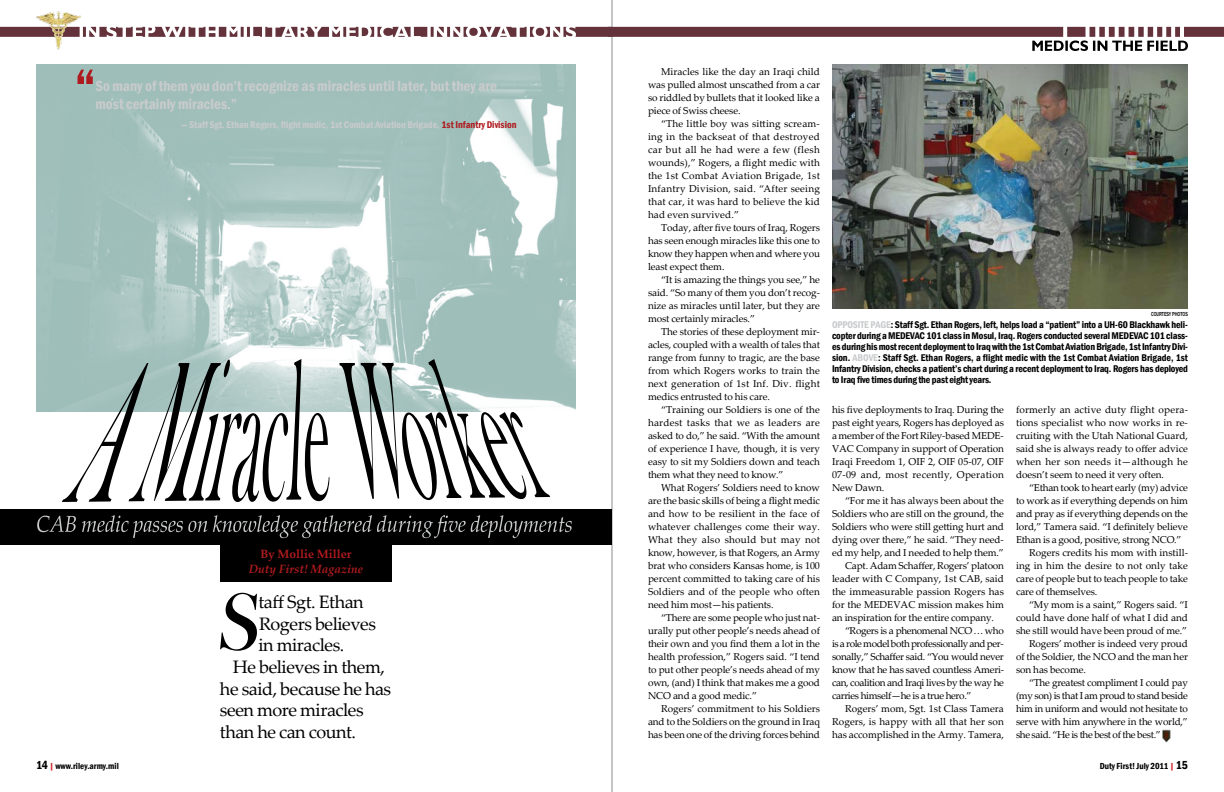
<style>
.page{position:relative;width:1224px;height:792px;background:#fff}
.page>*{position:absolute;margin:0;border:0;box-sizing:border-box;transform-origin:0 0}
.t1{font:18px "Palatino Linotype";letter-spacing:-.025em;color:#000}
.t2{font:600 condensed 15px/18px "Franklin Gothic";color:#c9cbcc}
.t3{font:italic 700 12px "Palatino Linotype";color:#ae1b1f}
.t4{font:700 12px "Palatino Linotype";color:#ae1b1f}
.t5{font:10px/13px "Palatino Linotype";letter-spacing:-.01em;color:#000;text-align:justify}
.t6{font:600 condensed 10px/11px "Franklin Gothic";letter-spacing:-.015em;color:#000;text-align:justify}
.t7{font:10px "Palatino Linotype";letter-spacing:-.035em;color:#000}
.t8{font:10px "Palatino Linotype";letter-spacing:.01em;color:#000}
.t9{font:600 condensed 10px "Franklin Gothic";color:#c9cbcc}
.t10{font:10px "Palatino Linotype";letter-spacing:-.04em;color:#000}
.t11{font:10px "Palatino Linotype";letter-spacing:-.03em;color:#000}
.t12{font:600 condensed 9px "Franklin Gothic";color:#000}
.t13{font:500 6px "Franklin Gothic";letter-spacing:-.015em;color:#000;scale:.75 1}
.s1{color:#ae1b1f}
.s2{color:#c9cbcc}
.s3{font-size:12px}
.s4{color:#d2232a}
</style>
<div class="page">
<hr style="left:612px;top:0;width:1px;height:792px;background:#8a8c8e">
<div style="left:220px;top:517px;width:172px;height:65px;background:#000"></div>
<div style="left:0;top:509px;width:612px;height:35px;background:#000"></div>
<svg style="left:1163px;top:729px;width:8px;height:13px"></svg>
<img style="left:36px;top:12px;width:45px;height:15px">
<svg style="left:0;top:27px;width:1224px;height:24px"></svg>
<img style="left:36px;top:65px;width:540px;height:347px">
<svg style="left:62px;top:359px;width:268px;height:143px"></svg>
<svg style="left:339px;top:359px;width:211px;height:141px"></svg>
<svg style="left:37px;top:515px;width:535px;height:23px"></svg>
<svg style="left:220px;top:593px;width:37px;height:58px"></svg>
<img style="left:832px;top:65px;width:356px;height:244px">
<svg style="left:77px;top:70px;width:16px;height:14px"></svg>
<h2 class="t2" style="left:96px;top:76px;width:403px">So many of them you don’t recognize as miracles until later, but they are most certainly miracles.”</h2>
<p class="t9" style="left:181px;top:117px;width:337px">— Staff Sgt. Ethan Rogers, flight medic, 1st Combat Aviation Brigade, <span class="s1">1st Infantry Division</span></p>
<p class="t4" style="left:260px;top:546px;width:93px">By Mollie Miller</p>
<p class="t3" style="left:249px;top:560px;width:116px">Duty First! Magazine</p>
<h1 class="t1" style="left:258px;top:589px;width:107px">taff Sgt. Ethan</h1>
<h1 class="t1" style="left:259px;top:611px;width:118px">Rogers believes</h1>
<h1 class="t1" style="left:258px;top:632px;width:87px">in miracles.</h1>
<h1 class="t1" style="left:233px;top:654px;width:154px">He believes in them,</h1>
<h1 class="t1" style="left:220px;top:676px;width:173px">he said, because he has</h1>
<h1 class="t1" style="left:220px;top:697px;width:145px">seen more miracles</h1>
<h1 class="t1" style="left:220px;top:719px;width:138px">than he can count.</h1>
<p class="t5" style="left:648px;top:65px;width:174px;text-indent:13px">Miracles like the day an Iraqi child was pulled almost unscathed from a car so riddled by bullets that it looked like a piece of Swiss cheese.</p>
<p class="t5" style="left:648px;top:117px;width:174px;text-indent:13px">“The little boy was sitting scream&shy;ing in the backseat of that destroyed car but all he had were a few (flesh wounds),” Rogers, a flight medic with the 1st Combat Aviation Brigade, 1st Infantry Division, said. “After seeing that car, it was hard to believe the kid had even survived.”</p>
<p class="t5" style="left:648px;top:221px;width:174px;text-indent:13px">Today, after five tours of Iraq, Rogers has seen enough miracles like this one to know they happen when and where you least expect them.</p>
<p class="t5" style="left:648px;top:273px;width:174px;text-indent:13px">“It is amazing the things you see,” he said. “So many of them you don’t recog&shy;nize as miracles until later, but they are most certainly miracles.”</p>
<p class="t5" style="left:648px;top:325px;width:174px;text-indent:13px">The stories of these deployment mir&shy;acles, coupled with a wealth of tales that range from funny to tragic, are the base from which Rogers works to train the next generation of 1st Inf. Div. flight medics entrusted to his care.</p>
<p class="t5" style="left:648px;top:403px;width:174px;text-indent:13px">“Training our Soldiers is one of the hardest tasks that we as leaders are asked to do,” he said. “With the amount of experience I have, though, it is very easy to sit my Soldiers down and teach them what they need to know.”</p>
<p class="t5" style="left:648px;top:481px;width:174px;text-indent:13px">What Rogers’ Soldiers need to know are the basic skills of being a flight medic and how to be resilient in the face of whatever challenges come their way.<br>What they also should but may not know, however, is that Rogers, an Army brat who considers Kansas home, is 100 percent committed to taking care of his Soldiers and of the people who often need him most—his patients.</p>
<p class="t5" style="left:648px;top:611px;width:174px;text-indent:13px">“There are some people who just nat&shy;urally put other people’s needs ahead of their own and you find them a lot in the health profession,” Rogers said. “I tend to put other people’s needs ahead of my own, (and) I think that makes me a good NCO and a good medic.”</p>
<p class="t5" style="left:648px;top:702px;width:174px;text-indent:13px">Rogers’ commitment to his Soldiers and to the Soldiers on the ground in Iraq has been one of the driving forces behind</p>
<p class="t13" style="left:1151px;top:311px;width:51px">COURTESY PH OTOS</p>
<p class="t6" style="left:832px;top:319px;width:358px"><span class="s2">OPPOSITE PAGE</span>: Staff Sgt. Ethan Rogers, left, helps load a “patient” into a UH-60 Blackhawk heli&shy;copter during a MEDEVAC 101 class in Mosul, Iraq. Rogers conducted several MEDEVAC 101 class&shy;es during his most recent deployment to Iraq with the 1st Combat Aviation Brigade, 1st Infantry Divi&shy;sion. <span class="s2">ABOVE</span>: Staff Sgt. Ethan Rogers, a flight medic with the 1st Combat Aviation Brigade, 1st Infantry Division, checks a patient’s chart during a recent deployment to Iraq. Rogers has deployed to Iraq five times during the past eight years.</p>
<p class="t5" style="left:832px;top:403px;width:174px">his five deployments to Iraq. During the past eight years, Rogers has deployed as a member of the Fort Riley-based MEDE-VAC Company in support of Operation Iraqi Freedom 1, OIF 2, OIF 05-07, OIF 07-09 and, most recently, Operation New Dawn.</p>
<p class="t5" style="left:845px;top:494px;width:160px">“For me it has always been about the</p>
<p class="t5" style="left:832px;top:507px;width:173px">Soldiers who are still on the ground, the</p>
<p class="t5" style="left:832px;top:520px;width:173px">Soldiers who were still getting hurt and</p>
<p class="t5" style="left:832px;top:533px;width:173px">dying over there,” he said. “They need-</p>
<p class="t5" style="left:832px;top:546px;width:173px">ed my help, and I needed to help them.”</p>
<p class="t5" style="left:845px;top:559px;width:161px">Capt. Adam Schaffer, Rogers’ platoon</p>
<p class="t5" style="left:832px;top:572px;width:173px">leader with C Company, 1st CAB, said</p>
<p class="t8" style="left:832px;top:584px;width:173px">the immeasurable passion Rogers has</p>
<p class="t5" style="left:832px;top:598px;width:174px">for the MEDEVAC mission makes him</p>
<p class="t5" style="left:832px;top:611px;width:164px">an inspiration for the entire company.</p>
<p class="t7" style="left:845px;top:623px;width:160px">“Rogers is a phenomenal NCO … who</p>
<p class="t10" style="left:832px;top:636px;width:173px">is a role model both professionally and per-</p>
<p class="t7" style="left:832px;top:649px;width:173px">sonally,” Schaffer said. “You would never</p>
<p class="t5" style="left:832px;top:663px;width:174px">know that he has saved countless Ameri-</p>
<p class="t7" style="left:832px;top:675px;width:174px">can, coalition and Iraqi lives by the way he</p>
<p class="t7" style="left:832px;top:688px;width:141px">carries himself—he is a true hero.”</p>
<p class="t5" style="left:845px;top:702px;width:160px">Rogers’ mom, Sgt. 1st Class Tamera</p>
<p class="t8" style="left:832px;top:714px;width:173px">Rogers, is happy with all that her son</p>
<p class="t5" style="left:832px;top:728px;width:173px">has accomplished in the Army. Tamera,</p>
<p class="t5" style="left:1016px;top:403px;width:174px">formerly an active duty flight opera&shy;tions specialist who now works in re&shy;cruiting with the Utah National Guard, said she is always ready to offer advice when her son needs it—although he doesn’t seem to need it very often.</p>
<p class="t5" style="left:1029px;top:481px;width:161px">“Ethan took to heart early (my) advice</p>
<p class="t5" style="left:1016px;top:494px;width:173px">to work as if everything depends on him</p>
<p class="t5" style="left:1016px;top:507px;width:174px">and pray as if everything depends on the</p>
<p class="t5" style="left:1016px;top:520px;width:173px">lord,” Tamera said. “I definitely believe</p>
<p class="t5" style="left:1016px;top:533px;width:167px">Ethan is a good, positive, strong NCO.”</p>
<p class="t5" style="left:1029px;top:546px;width:160px">Rogers credits his mom with instill-</p>
<p class="t8" style="left:1016px;top:558px;width:174px">ing in him the desire to not only take</p>
<p class="t5" style="left:1016px;top:572px;width:174px">care of people but to teach people to take</p>
<p class="t5" style="left:1016px;top:585px;width:83px">care of themselves.</p>
<p class="t5" style="left:1029px;top:598px;width:160px">“My mom is a saint,” Rogers said. “I</p>
<p class="t5" style="left:1016px;top:611px;width:174px">could have done half of what I did and</p>
<p class="t5" style="left:1016px;top:624px;width:173px">she still would have been proud of me.”</p>
<p class="t5" style="left:1029px;top:637px;width:161px">Rogers’ mother is indeed very proud</p>
<p class="t5" style="left:1016px;top:650px;width:173px">of the Soldier, the NCO and the man her</p>
<p class="t5" style="left:1016px;top:663px;width:71px">son has become.</p>
<p class="t5" style="left:1029px;top:676px;width:160px">“The greatest compliment I could pay</p>
<p class="t7" style="left:1016px;top:688px;width:173px">(my son) is that I am proud to stand beside</p>
<p class="t11" style="left:1016px;top:701px;width:173px">him in uniform and would not hesitate to</p>
<p class="t5" style="left:1016px;top:715px;width:173px">serve with him anywhere in the world,”</p>
<p class="t7" style="left:1016px;top:727px;width:146px">she said. “He is the best of the best.”</p>
<p class="t12" style="left:36px;top:760px;width:84px"><span class="s3">14</span> <span class="s4">|</span> www.riley.army.mil</p>
<p class="t12" style="left:1100px;top:760px;width:90px">Duty First! July 2011 <span class="s4">|</span> <span class="s3">15</span></p>
</div>
